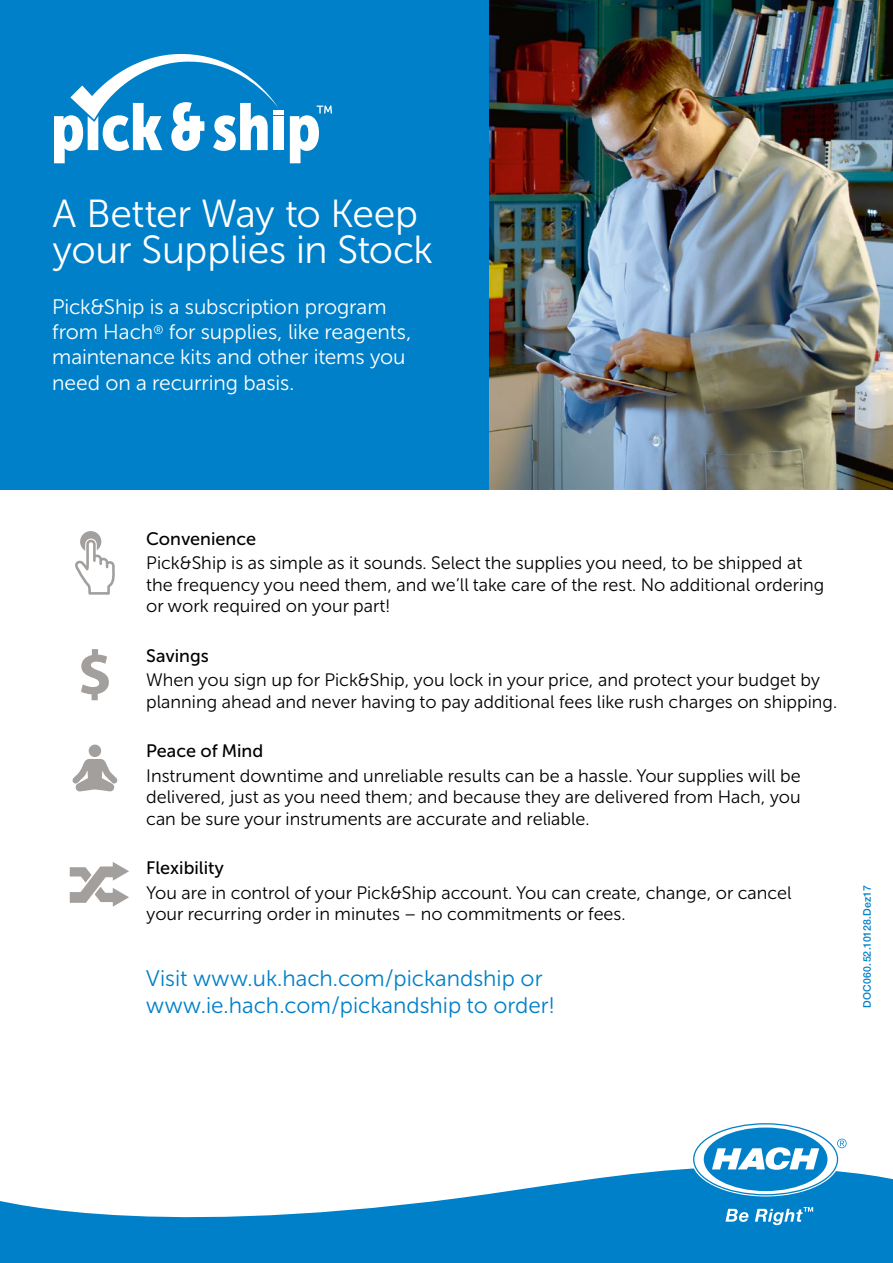
<style>
.page{position:relative;width:893px;height:1263px;background:#fff}
.page>*{position:absolute;margin:0;border:0;box-sizing:border-box;transform-origin:0 0}
.t1{font:39px/36px "Museo Sans Cyrl 300";letter-spacing:-.01em;color:#fff}
.t2{font:22.5px/27px "Museo Sans Cyrl 300";color:#0080c8}
.t3{font:21px/25.2px "Museo Sans Cyrl 300";letter-spacing:-.005em;color:#fff}
.t4{font:18px/21.6px "Museo Sans Cyrl 300";color:#000}
.t5{font:18px "Museo Sans Cyrl 500";color:#000}
.t6{font:500 10.5px "Helvetica Neue LTW1 G";letter-spacing:.02em;color:#0080c8}
</style>
<div class="page">
<div style="left:0;top:0;width:489px;height:490px;background:#0080c8"></div>
<img style="left:489px;top:0;width:404px;height:490px">
<div style="left:273px;top:116px;width:11px;height:34px;background:#fff"></div>
<hr style="left:273px;top:110px;width:11px;height:4px;background:#fff">
<svg style="left:54px;top:54px;width:225px;height:109px"></svg>
<svg style="left:290px;top:106px;width:42px;height:57px"></svg>
<svg style="left:75px;top:531px;width:40px;height:64px"></svg>
<svg style="left:81px;top:649px;width:28px;height:51px"></svg>
<svg style="left:72px;top:759px;width:46px;height:33px"></svg>
<div style="left:89px;top:744px;width:12px;height:13px;background:#a29f9d;border-radius:50%"></div>
<svg style="left:70px;top:862px;width:59px;height:45px"></svg>
<svg style="left:0;top:1168px;width:893px;height:95px;fill:#0080c8"></svg>
<svg style="left:693px;top:1123px;width:154px;height:72px"></svg>
<svg style="left:725px;top:1209px;width:23px;height:13px"></svg>
<svg style="left:755px;top:1207px;width:58px;height:18px"></svg>
<h1 class="t1" style="left:52px;top:196px;width:382px">A Better Way to Keep your Supplies in Stock</h1>
<p class="t3" style="left:52px;top:294px;width:361px">Pick&amp;Ship is a subscription program from Hach<sup>®</sup> for supplies, like reagents, maintenance kits and other items you need on a recurring basis.</p>
<p class="t5" style="left:146px;top:528px;width:111px">Convenience</p>
<p class="t4" style="left:146px;top:552px;width:680px">Pick&amp;Ship is as simple as it sounds. Select the supplies you need, to be shipped at the frequency you need them, and we’ll take care of the rest. No additional ordering or work required on your part!</p>
<p class="t5" style="left:146px;top:645px;width:64px">Savings</p>
<p class="t4" style="left:146px;top:669px;width:692px">When you sign up for Pick&amp;Ship, you lock in your price, and protect your budget by planning ahead and never having to pay additional fees like rush charges on shipping.</p>
<p class="t5" style="left:146px;top:741px;width:119px">Peace of Mind</p>
<p class="t4" style="left:146px;top:765px;width:656px;text-align:justify">Instrument downtime and unreliable results can be a hassle. Your supplies will be delivered, just as you need them; and because they are delivered from Hach, you can be sure your instruments are accurate and reliable.</p>
<p class="t5" style="left:146px;top:858px;width:79px">Flexibility</p>
<p class="t4" style="left:146px;top:882px;width:647px">You are in control of your Pick&amp;Ship account. You can create, change, or cancel your recurring order in minutes – no commitments or fees.</p>
<p class="t2" style="left:146px;top:965px;width:410px">Visit www.uk.hach.com/pickandship or www.ie.hach.com/pickandship to order!</p>
<p class="t6" style="left:861px;top:1008px;width:124px;rotate:-90deg">DOC060.52.10128.Dez17</p>
</div>
